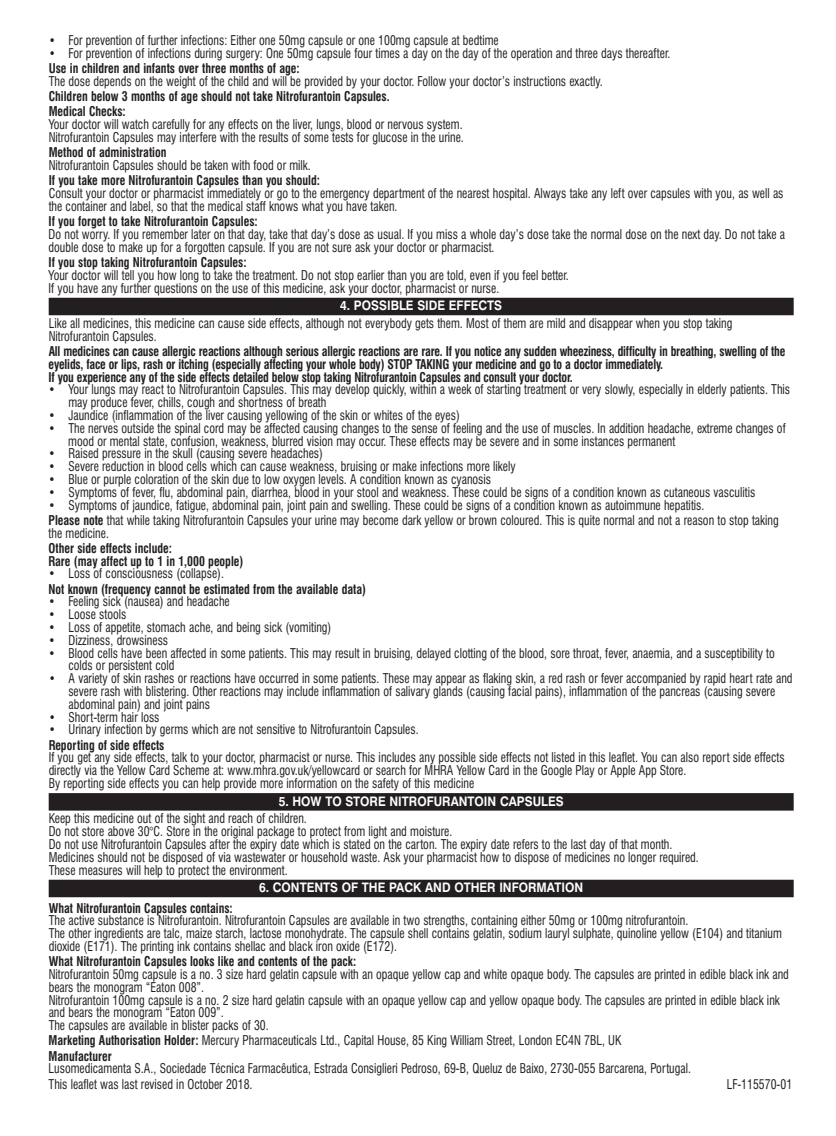
<style>
.page{position:relative;width:836px;height:1136px;background:#fff}
.page>*{position:absolute;margin:0;border:0;box-sizing:border-box;transform-origin:0 0}
.t1{font:condensed 13.12px/12.8px "Swiss 721 BT";color:#231f20;scale:.9 1}
.t2{font:700 condensed 13.12px/12.8px "Swiss 721 BT";color:#231f20;scale:.9 1}
.t3{font:700 13.12px "Swiss 721 BT";color:#fff;scale:.9 1}
.s1{font-weight:700}
</style>
<div class="page">
<div style="left:49px;top:298px;width:744px;height:17px;background:#231f20"></div>
<div style="left:49px;top:793px;width:744px;height:17px;background:#231f20"></div>
<div style="left:49px;top:879px;width:744px;height:18px;background:#231f20"></div>
<p class="t1" style="left:49px;top:34px;width:501px">• For prevention of further infections: Either one 50mg capsule or one 100mg capsule at bedtime</p>
<p class="t1" style="left:49px;top:47px;width:691px">• For prevention of infections during surgery: One 50mg capsule four times a day on the day of the operation and three days thereafter.</p>
<p class="t2" style="left:49px;top:62px;width:280px">Use in children and infants over three months of age:</p>
<p class="t1" style="left:49px;top:75px;width:616px">The dose depends on the weight of the child and will be provided by your doctor. Follow your doctor’s instructions exactly.</p>
<p class="t2" style="left:49px;top:89px;width:380px;line-height:15.2px">Children below 3 months of age should not take Nitrofurantoin Capsules.<br>Medical Checks:</p>
<p class="t1" style="left:49px;top:118px;width:462px">Your doctor will watch carefully for any effects on the liver, lungs, blood or nervous system.<br>Nitrofurantoin Capsules may interfere with the results of some tests for glucose in the urine.</p>
<p class="t2" style="left:49px;top:146px;width:132px">Method of administration</p>
<p class="t1" style="left:49px;top:159px;width:292px">Nitrofurantoin Capsules should be taken with food or milk.</p>
<p class="t2" style="left:49px;top:174px;width:303px">If you take more Nitrofurantoin Capsules than you should:</p>
<p class="t1" style="left:49px;top:187px;width:817px">Consult your doctor or pharmacist immediately or go to the emergency department of the nearest hospital. Always take any left over capsules with you, as well as the container and label, so that the medical staff knows what you have taken.</p>
<p class="t2" style="left:49px;top:215px;width:234px">If you forget to take Nitrofurantoin Capsules:</p>
<p class="t1" style="left:49px;top:228px;width:819px">Do not worry. If you remember later on that day, take that day’s dose as usual. If you miss a whole day’s dose take the normal dose on the next day. Do not take a double dose to make up for a forgotten capsule. If you are not sure ask your doctor or pharmacist.</p>
<p class="t2" style="left:49px;top:256px;width:221px">If you stop taking Nitrofurantoin Capsules:</p>
<p class="t1" style="left:49px;top:268px;width:579px">Your doctor will tell you how long to take the treatment. Do not stop earlier than you are told, even if you feel better.<br>If you have any further questions on the use of this medicine, ask your doctor, pharmacist or nurse.</p>
<p class="t3" style="left:340px;top:297px;width:181px">4. POSSIBLE SIDE EFFECTS</p>
<p class="t1" style="left:49px;top:317px;width:760px">Like all medicines, this medicine can cause side effects, although not everybody gets them. Most of them are mild and disappear when you stop taking<br>Nitrofurantoin Capsules.</p>
<p class="t2" style="left:49px;top:345px;width:819px">All medicines can cause allergic reactions although serious allergic reactions are rare. If you notice any sudden wheeziness, difficulty in breathing, swelling of the eyelids, face or lips, rash or itching (especially affecting your whole body) STOP TAKING your medicine and go to a doctor immediately.<br>If you experience any of the side effects detailed below stop taking Nitrofurantoin Capsules and consult your doctor.</p>
<p class="t1" style="left:68px;top:383px;width:803px;text-indent:-20px">• Your lungs may react to Nitrofurantoin Capsules. This may develop quickly, within a week of starting treatment or very slowly, especially in elderly patients. This may produce fever, chills, cough and shortness of breath</p>
<p class="t1" style="left:49px;top:409px;width:458px">• Jaundice (inflammation of the liver causing yellowing of the skin or whites of the eyes)</p>
<p class="t1" style="left:68px;top:421px;width:798px;text-indent:-20px">• The nerves outside the spinal cord may be affected causing changes to the sense of feeling and the use of muscles. In addition headache, extreme changes of mood or mental state, confusion, weakness, blurred vision may occur. These effects may be severe and in some instances permanent</p>
<p class="t1" style="left:49px;top:447px;width:306px">• Raised pressure in the skull (causing severe headaches)</p>
<p class="t1" style="left:49px;top:460px;width:520px">• Severe reduction in blood cells which can cause weakness, bruising or make infections more likely</p>
<p class="t1" style="left:49px;top:472px;width:493px">• Blue or purple coloration of the skin due to low oxygen levels. A condition known as cyanosis</p>
<p class="t1" style="left:49px;top:485px;width:786px">• Symptoms of fever, flu, abdominal pain, diarrhea, blood in your stool and weakness. These could be signs of a condition known as cutaneous vasculitis</p>
<p class="t1" style="left:49px;top:497px;width:812px;line-height:15.2px">• Symptoms of jaundice, fatigue, abdominal pain, joint pain and swelling. These could be signs of a condition known as autoimmune hepatitis.<br><span class="s1">Please note</span> that while taking Nitrofurantoin Capsules your urine may become dark yellow or brown coloured. This is quite normal and not a reason to stop taking</p>
<p class="t1" style="left:49px;top:526px;width:69px">the medicine.</p>
<p class="t2" style="left:49px;top:541px;width:218px">Other side effects include:<br>Rare (may affect up to 1 in 1,000 people)</p>
<p class="t1" style="left:49px;top:567px;width:196px">• Loss of consciousness (collapse).</p>
<p class="t2" style="left:49px;top:582px;width:354px">Not known (frequency cannot be estimated from the available data)</p>
<p class="t1" style="left:49px;top:595px;width:203px">• Feeling sick (nausea) and headache</p>
<p class="t1" style="left:49px;top:608px;width:88px">• Loose stools</p>
<p class="t1" style="left:49px;top:620px;width:315px">• Loss of appetite, stomach ache, and being sick (vomiting)</p>
<p class="t1" style="left:49px;top:633px;width:134px">• Dizziness, drowsiness</p>
<p class="t1" style="left:68px;top:646px;width:786px;text-indent:-20px">• Blood cells have been affected in some patients. This may result in bruising, delayed clotting of the blood, sore throat, fever, anaemia, and a susceptibility to colds or persistent cold</p>
<p class="t1" style="left:68px;top:672px;width:805px;text-indent:-20px">• A variety of skin rashes or reactions have occurred in some patients. These may appear as flaking skin, a red rash or fever accompanied by rapid heart rate and severe rash with blistering. Other reactions may include inflammation of salivary glands (causing facial pains), inflammation of the pancreas (causing severe abdominal pain) and joint pains</p>
<p class="t1" style="left:49px;top:710px;width:125px">• Short-term hair loss</p>
<p class="t1" style="left:49px;top:723px;width:412px">• Urinary infection by germs which are not sensitive to Nitrofurantoin Capsules.</p>
<p class="t2" style="left:49px;top:738px;width:130px">Reporting of side effects</p>
<p class="t1" style="left:49px;top:751px;width:818px">If you get any side effects, talk to your doctor, pharmacist or nurse. This includes any possible side effects not listed in this leaflet. You can also report side effects directly via the Yellow Card Scheme at: www.mhra.gov.uk/yellowcard or search for MHRA Yellow Card in the Google Play or Apple App Store.<br>By reporting side effects you can help provide more information on the safety of this medicine</p>
<p class="t3" style="left:278px;top:792px;width:318px">5. HOW TO STORE NITROFURANTOIN CAPSULES</p>
<p class="t1" style="left:49px;top:812px;width:723px">Keep this medicine out of the sight and reach of children.<br>Do not store above 30°C. Store in the original package to protect from light and moisture.<br>Do not use Nitrofurantoin Capsules after the expiry date which is stated on the carton. The expiry date refers to the last day of that month.<br>Medicines should not be disposed of via wastewater or household waste. Ask your pharmacist how to dispose of medicines no longer required.<br>These measures will help to protect the environment.</p>
<p class="t3" style="left:259px;top:879px;width:361px">6. CONTENTS OF THE PACK AND OTHER INFORMATION</p>
<p class="t2" style="left:49px;top:901px;width:206px">What Nitrofurantoin Capsules contains:</p>
<p class="t1" style="left:49px;top:913px;width:815px">The active substance is Nitrofurantoin. Nitrofurantoin Capsules are available in two strengths, containing either 50mg or 100mg nitrofurantoin.<br>The other ingredients are talc, maize starch, lactose monohydrate. The capsule shell contains gelatin, sodium lauryl sulphate, quinoline yellow (E104) and titanium dioxide (E171). The printing ink contains shellac and black iron oxide (E172).</p>
<p class="t2" style="left:49px;top:954px;width:343px">What Nitrofurantoin Capsules looks like and contents of the pack:</p>
<p class="t1" style="left:49px;top:967px;width:823px">Nitrofurantoin 50mg capsule is a no. 3 size hard gelatin capsule with an opaque yellow cap and white opaque body. The capsules are printed in edible black ink and bears the monogram “Eaton 008”.<br>Nitrofurantoin 100mg capsule is a no. 2 size hard gelatin capsule with an opaque yellow cap and yellow opaque body. The capsules are printed in edible black ink and bears the monogram “Eaton 009”.<br>The capsules are available in blister packs of 30.</p>
<p class="t1" style="left:49px;top:1032px;width:637px;line-height:15.2px"><span class="s1">Marketing Authorisation Holder:</span> Mercury Pharmaceuticals Ltd., Capital House, 85 King William Street, London EC4N 7BL, UK<br><span class="s1">Manufacturer</span></p>
<p class="t1" style="left:49px;top:1060px;width:714px;line-height:15.2px">Lusomedicamenta S.A., Sociedade Técnica Farmacêutica, Estrada Consiglieri Pedroso, 69-B, Queluz de Baixo, 2730-055 Barcarena, Portugal.<br>This leaflet was last revised in October 2018.</p>
<p class="t1" style="left:726px;top:1077px;width:74px">LF-115570-01</p>
</div>
